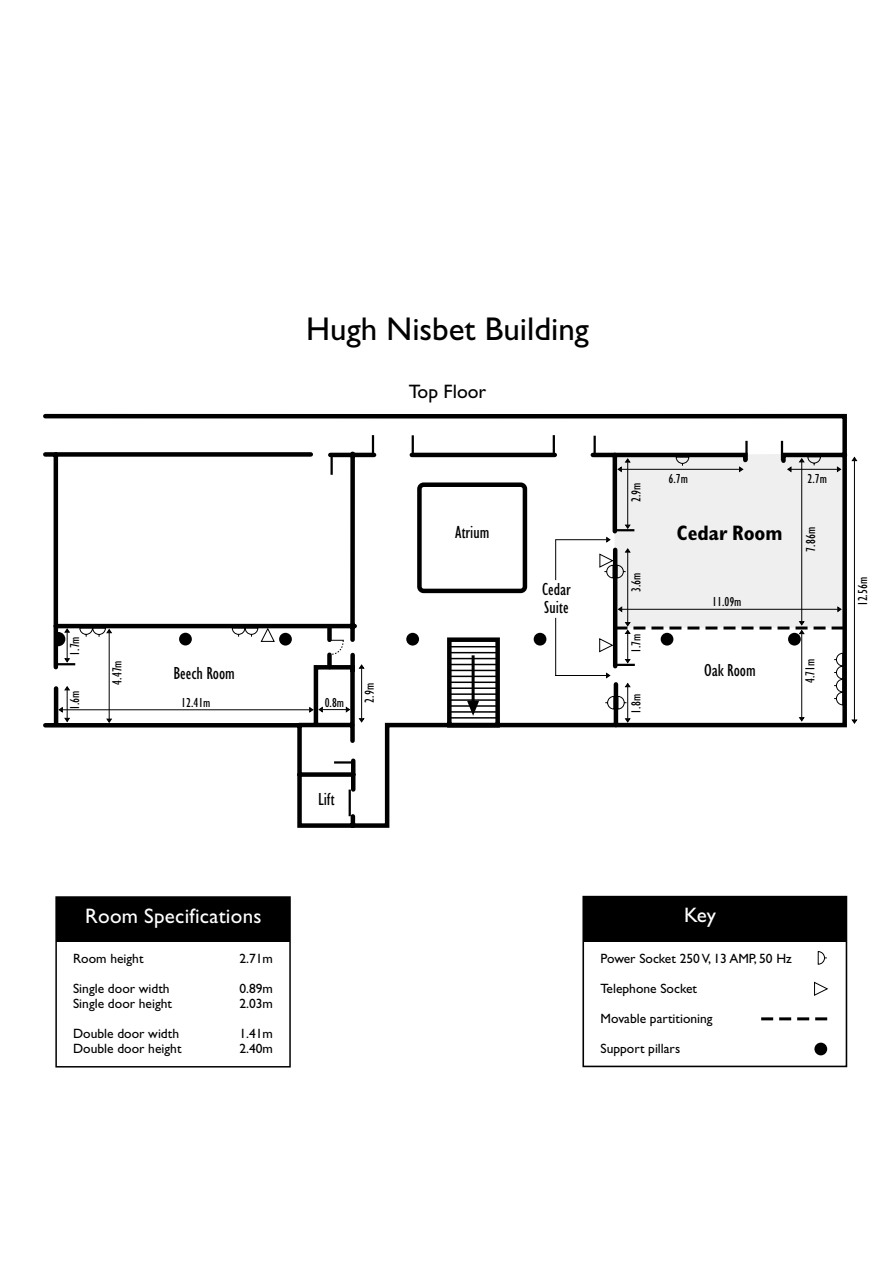
<style>
.page{position:relative;width:893px;height:1263px;background:#fff}
.page>*{position:absolute;margin:0;border:0;box-sizing:border-box;transform-origin:0 0}
.t1{font:33px "Gill Sans";color:#000}
.t2{font:21px "Gill Sans";letter-spacing:.01em;color:#fff}
.t3{font:700 condensed 21px "Gill Sans";color:#000}
.t4{font:19.5px "Gill Sans";color:#000}
.t5{font:18px/18px "Gill Sans Condensed";color:#000}
.t6{font:13.5px/15px "Gill Sans";color:#000}
.t7{font:13.5px "Gill Sans Condensed";color:#000}
</style>
<div class="page">
<svg style="left:43px;top:413px;width:805px;height:655px"></svg>
<hr style="left:449px;top:646px;width:49px;height:1px;background:#000">
<hr style="left:449px;top:652px;width:49px;height:1px;background:#000">
<hr style="left:449px;top:658px;width:49px;height:1px;background:#000">
<hr style="left:449px;top:664px;width:49px;height:1px;background:#000">
<hr style="left:449px;top:670px;width:49px;height:1px;background:#000">
<hr style="left:449px;top:676px;width:49px;height:1px;background:#000">
<hr style="left:449px;top:682px;width:49px;height:1px;background:#000">
<hr style="left:449px;top:687px;width:49px;height:2px;background:#000">
<hr style="left:449px;top:693px;width:50px;height:2px;background:#000">
<hr style="left:449px;top:699px;width:50px;height:2px;background:#000">
<hr style="left:450px;top:705px;width:49px;height:2px;background:#000">
<hr style="left:450px;top:711px;width:49px;height:2px;background:#000">
<hr style="left:450px;top:717px;width:49px;height:2px;background:#000">
<hr style="left:330px;top:455px;width:3px;height:20px;background:#000">
<hr style="left:372px;top:435px;width:2px;height:20px;background:#000">
<hr style="left:411px;top:435px;width:3px;height:20px;background:#000">
<hr style="left:552px;top:435px;width:3px;height:20px;background:#000">
<hr style="left:334px;top:761px;width:19px;height:3px;background:#000">
<hr style="left:348px;top:790px;width:3px;height:26px;background:#000">
<hr style="left:555px;top:539px;width:51px;height:1px;background:#000">
<hr style="left:555px;top:540px;width:1px;height:40px;background:#000">
<hr style="left:555px;top:618px;width:1px;height:57px;background:#000">
<hr style="left:555px;top:675px;width:51px;height:1px;background:#000">
<hr style="left:471px;top:655px;width:3px;height:47px;background:#000">
<svg style="left:467px;top:701px;width:12px;height:15px"></svg>
<div style="left:279px;top:633px;width:13px;height:13px;background:#000;border-radius:50%"></div>
<div style="left:406px;top:633px;width:13px;height:13px;background:#000;border-radius:50%"></div>
<div style="left:533px;top:633px;width:13px;height:13px;background:#000;border-radius:50%"></div>
<svg style="left:604px;top:666px;width:239px;height:44px"></svg>
<div style="left:582px;top:896px;width:265px;height:171px;border:2px solid #000"></div>
<div style="left:583px;top:897px;width:263px;height:44px;background:#000"></div>
<svg style="left:817px;top:951px;width:10px;height:14px"></svg>
<svg style="left:814px;top:982px;width:13px;height:14px"></svg>
<svg style="left:761px;top:1017px;width:71px;height:3px"></svg>
<div style="left:814px;top:1043px;width:13px;height:12px;background:#000;border-radius:50%"></div>
<hr style="left:109px;top:633px;width:1px;height:86px;background:#000">
<svg style="left:106px;top:718px;width:6px;height:6px"></svg>
<hr style="left:62px;top:709px;width:248px;height:1px;background:#000">
<svg style="left:309px;top:706px;width:42px;height:7px"></svg>
<hr style="left:627px;top:687px;width:1px;height:32px;background:#000">
<svg style="left:624px;top:682px;width:7px;height:6px"></svg>
<svg style="left:624px;top:718px;width:7px;height:5px"></svg>
<hr style="left:801px;top:634px;width:1px;height:84px;background:#000">
<svg style="left:798px;top:717px;width:6px;height:5px"></svg>
<svg style="left:593px;top:436px;width:251px;height:230px"></svg>
<hr style="left:854px;top:461px;width:1px;height:259px;background:#000">
<svg style="left:851px;top:456px;width:6px;height:6px"></svg>
<svg style="left:851px;top:719px;width:6px;height:5px"></svg>
<svg style="left:56px;top:627px;width:219px;height:38px"></svg>
<svg style="left:58px;top:685px;width:13px;height:38px"></svg>
<hr style="left:361px;top:668px;width:1px;height:51px;background:#000">
<svg style="left:358px;top:718px;width:7px;height:5px"></svg>
<div style="left:55px;top:896px;width:236px;height:172px;border:2px solid #000"></div>
<div style="left:56px;top:897px;width:234px;height:45px;background:#000"></div>
<svg style="left:329px;top:640px;width:36px;height:36px"></svg>
<div style="left:327px;top:655px;width:5px;height:12px;background:#000"></div>
<div style="left:327px;top:628px;width:5px;height:12px;background:#000"></div>
<p class="t7" style="left:70px;top:656px;width:21px;rotate:-90deg">1.7m</p>
<p class="t7" style="left:70px;top:710px;width:21px;rotate:-90deg">1.6m</p>
<p class="t7" style="left:112px;top:685px;width:26px;rotate:-90deg">4.47m</p>
<h1 class="t1" style="left:306px;top:316px;width:284px">Hugh Nisbet Building</h1>
<h3 class="t4" style="left:409px;top:384px;width:79px">Top Floor</h3>
<p class="t7" style="left:631px;top:502px;width:21px;rotate:-90deg">2.9m</p>
<p class="t7" style="left:668px;top:474px;width:21px">6.7m</p>
<p class="t7" style="left:807px;top:474px;width:21px">2.7m</p>
<h3 class="t5" style="left:455px;top:525px;width:36px">Atrium</h3>
<h2 class="t3" style="left:676px;top:525px;width:107px">Cedar Room</h2>
<h3 class="t5" style="left:542px;top:582px;width:30px">Cedar<br>Suite</h3>
<p class="t7" style="left:631px;top:592px;width:21px;rotate:-90deg">3.6m</p>
<p class="t7" style="left:631px;top:653px;width:21px;rotate:-90deg">1.7m</p>
<p class="t7" style="left:712px;top:597px;width:31px">11.09m</p>
<h3 class="t5" style="left:173px;top:666px;width:63px">Beech Room</h3>
<h3 class="t5" style="left:704px;top:663px;width:53px">Oak Room</h3>
<p class="t7" style="left:181px;top:698px;width:31px">12.41m</p>
<p class="t7" style="left:325px;top:698px;width:21px">0.8m</p>
<p class="t7" style="left:365px;top:703px;width:21px;rotate:-90deg">2.9m</p>
<p class="t7" style="left:631px;top:714px;width:21px;rotate:-90deg">1.8m</p>
<p class="t7" style="left:806px;top:552px;width:26px;rotate:-90deg">7.86m</p>
<p class="t7" style="left:805px;top:683px;width:26px;rotate:-90deg">4.71m</p>
<p class="t7" style="left:858px;top:606px;width:31px;rotate:-90deg">12.56m</p>
<h3 class="t5" style="left:318px;top:792px;width:18px">Lift</h3>
<h2 class="t2" style="left:85px;top:908px;width:178px">Room Specifications</h2>
<p class="t6" style="left:73px;top:952px;width:72px">Room height</p>
<p class="t6" style="left:73px;top:982px;width:100px">Single door width<br>Single door height</p>
<p class="t6" style="left:73px;top:1027px;width:110px">Double door width<br>Double door height</p>
<p class="t6" style="left:239px;top:952px;width:35px">2.71m</p>
<p class="t6" style="left:239px;top:982px;width:35px">0.89m<br>2.03m</p>
<p class="t6" style="left:239px;top:1027px;width:35px">1.41m<br>2.40m</p>
<h2 class="t2" style="left:684px;top:907px;width:33px">Key</h2>
<p class="t6" style="left:600px;top:952px;width:193px">Power Socket 250 V, 13 AMP, 50 Hz</p>
<p class="t6" style="left:600px;top:982px;width:98px">Telephone Socket</p>
<p class="t6" style="left:600px;top:1012px;width:114px">Movable partitioning</p>
<p class="t6" style="left:600px;top:1042px;width:81px">Support pillars</p>
</div>
